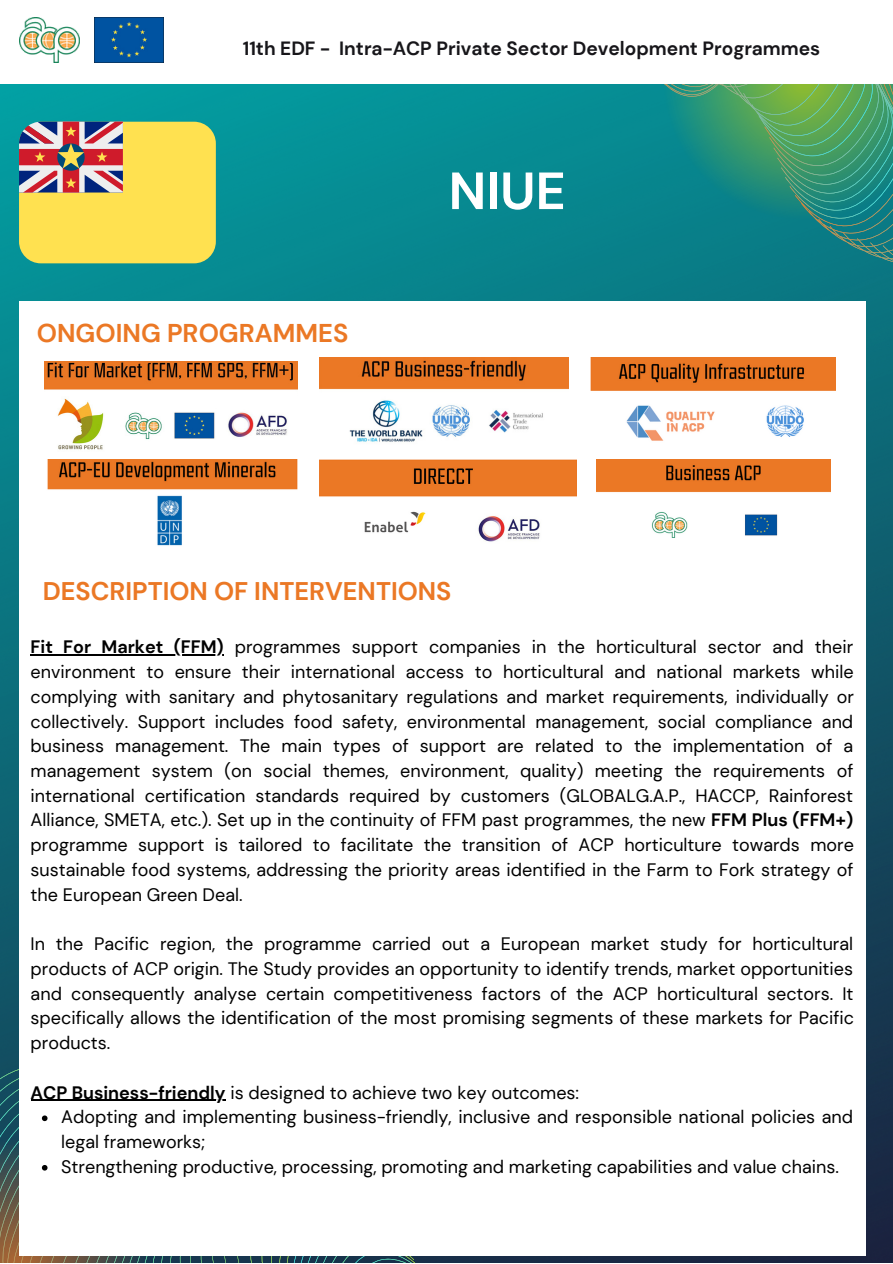
<style>
.page{position:relative;width:893px;height:1264px;background:#fff}
.page>*{position:absolute;margin:0;border:0;box-sizing:border-box;transform-origin:0 0}
.t1{font:700 52.2px "DM Sans";color:#fff}
.t2{font:700 25.65px "DM Sans";color:#eb7825}
.t3{font:700 25.5px "DM Sans";color:#eb7825}
.t4{font:700 19.2px "DM Sans";color:#17161a}
.t5{font:18px/24.8px "DM Sans";color:#000;text-align:justify}
.s1{font-weight:700}
</style>
<div class="page">
<img style="left:0;top:84px;width:892px;height:1178px">
<div style="left:586px;top:186px;width:164px;height:110px;background:#097f89"></div>
<svg style="left:582px;top:84px;width:121px;height:102px;fill:#078b90"></svg>
<svg style="left:703px;top:84px;width:47px;height:160px"></svg>
<svg style="left:750px;top:84px;width:142px;height:285px"></svg>
<svg style="left:419px;top:1256px;width:175px;height:6px"></svg>
<svg style="left:208px;top:1256px;width:211px;height:6px"></svg>
<img style="left:95px;top:17px;width:68px;height:45px">
<img style="left:19px;top:17px;width:61px;height:45px">
<div style="left:19px;top:301px;width:846px;height:955px;background:#fff"></div>
<img style="left:44px;top:361px;width:253px;height:89px">
<img style="left:596px;top:459px;width:233px;height:79px">
<img style="left:319px;top:357px;width:250px;height:85px">
<img style="left:590px;top:357px;width:245px;height:84px">
<img style="left:319px;top:459px;width:258px;height:83px">
<img style="left:47px;top:459px;width:251px;height:87px">
<svg style="left:19px;top:122px;width:197px;height:141px"></svg>
<svg style="left:0;top:1050px;width:208px;height:212px"></svg>
<hr style="left:31px;top:654px;width:193px;height:1px;background:#000">
<hr style="left:31px;top:1099px;width:194px;height:1px;background:#000">
<p class="t4" style="left:243px;top:36px;width:579px">11th EDF - Intra-ACP Private Sector Development Programmes</p>
<p class="t2" style="left:37px;top:316px;width:313px">ONGOING PROGRAMMES</p>
<p class="t1" style="left:448px;top:157px;width:119px">NIUE</p>
<p class="t3" style="left:43px;top:575px;width:410px">DESCRIPTION OF INTERVENTIONS</p>
<p class="t5" style="left:31px;top:634px;width:825px"><span class="s1">Fit For Market (FFM)</span> programmes support companies in the horticultural sector and their environment to ensure their international access to horticultural and national markets while complying with sanitary and phytosanitary regulations and market requirements, individually or collectively. Support includes food safety, environmental management, social compliance and business management. The main types of support are related to the implementation of a management system (on social themes, environment, quality) meeting the requirements of international certification standards required by customers (GLOBALG.A.P., HACCP, Rainforest Alliance, SMETA, etc.). Set up in the continuity of FFM past programmes, the new <span class="s1">FFM Plus (FFM+) </span>programme support is tailored to facilitate the transition of ACP horticulture towards more sustainable food systems, addressing the priority areas identified in the Farm to Fork strategy of the European Green Deal.</p>
<p class="t5" style="left:31px;top:931px;width:824px">In the Pacific region, the programme carried out a European market study for horticultural products of ACP origin. The Study provides an opportunity to identify trends, market opportunities and consequently analyse certain competitiveness factors of the ACP horticultural sectors. It specifically allows the identification of the most promising segments of these markets for Pacific products.</p>
<p class="t5" style="left:31px;top:1080px;width:550px"><span class="s1">ACP Business-friendly</span> is designed to achieve two key outcomes:</p>
<p class="t5" style="left:61px;top:1104px;width:793px">Adopting and implementing business-friendly, inclusive and responsible national policies and legal frameworks;</p>
<p class="t5" style="left:61px;top:1154px;width:779px">Strengthening productive, processing, promoting and marketing capabilities and value chains.</p>
</div>
